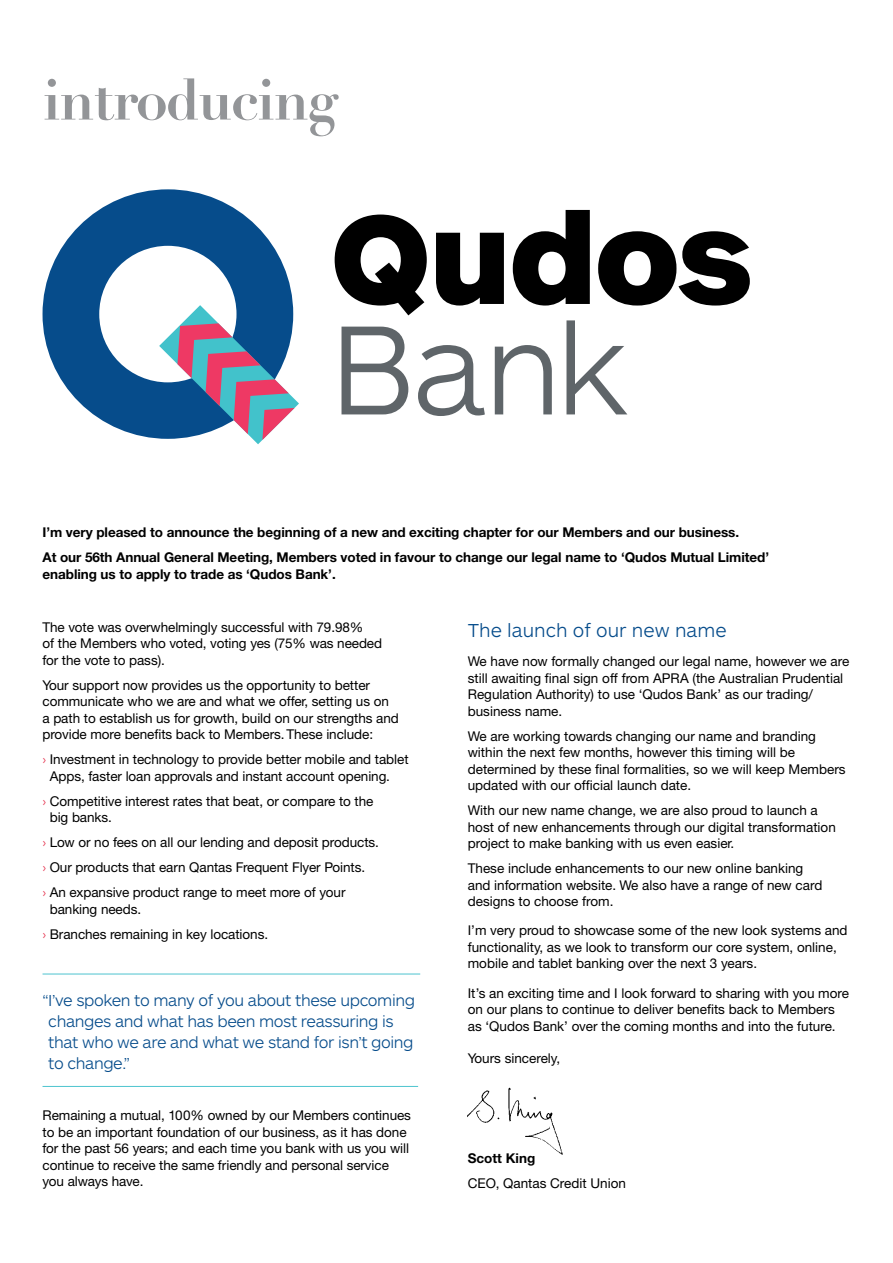
<style>
.page{position:relative;width:893px;height:1263px;background:#fff}
.page>*{position:absolute;margin:0;border:0;box-sizing:border-box;transform-origin:0 0}
.t1{font:700 57px "Didot LH";letter-spacing:-.03em;color:#939598}
.t2{font:300 19.5px "ARS Maquette";color:#064c8b}
.t3{font:300 16.5px/21px "ARS Maquette";letter-spacing:-.025em;color:#064c8b}
.t4{font:13.5px/16.5px "Helvetica Neue CE";letter-spacing:-.005em;color:#000}
.t5{font:700 13.5px/25px "Helvetica Neue";letter-spacing:-.005em;color:#000}
.s1{font-family:"ARS Maquette";font-weight:300;color:#e52d4a}
</style>
<div class="page">
<hr style="left:43px;top:1086px;width:375px;height:1px;background:#4dc4cf">
<img style="left:468px;top:1087px;width:95px;height:68px">
<svg style="left:43px;top:189px;width:250px;height:250px;fill:#064c8b"></svg>
<svg style="left:159px;top:305px;width:140px;height:139px"></svg>
<svg style="left:335px;top:215px;width:92px;height:100px"></svg>
<svg style="left:436px;top:233px;width:68px;height:73px"></svg>
<svg style="left:513px;top:210px;width:77px;height:96px"></svg>
<svg style="left:598px;top:231px;width:152px;height:75px"></svg>
<svg style="left:341px;top:327px;width:67px;height:87px"></svg>
<svg style="left:418px;top:345px;width:67px;height:71px"></svg>
<svg style="left:495px;top:345px;width:57px;height:69px"></svg>
<svg style="left:566px;top:320px;width:61px;height:94px"></svg>
<hr style="left:43px;top:974px;width:377px;height:1px;background:#4dc4cf">
<h1 class="t1" style="left:43px;top:64px;width:297px">introducing</h1>
<p class="t5" style="left:43px;top:519px;width:728px">I’m very pleased to announce the beginning of a new and exciting chapter for our Members and our business.<br>At our 56th Annual General Meeting, Members voted in favour to change our legal name to ‘Qudos Mutual Limited’</p>
<p class="t5" style="left:43px;top:561px;width:295px">enabling us to apply to trade as ‘Qudos Bank’.</p>
<p class="t4" style="left:43px;top:619px;width:341px">The vote was overwhelmingly successful with 79.98%<br>of the Members who voted, voting yes (75% was needed for the vote to pass).</p>
<p class="t4" style="left:43px;top:677px;width:358px">Your support now provides us the opportunity to better communicate who we are and what we offer, setting us on a path to establish us for growth, build on our strengths and provide more benefits back to Members. These include:</p>
<p class="t4" style="left:50px;top:751px;width:360px;text-indent:-7px"><span class="s1">›</span> Investment in technology to provide better mobile and tablet<br>Apps, faster loan approvals and instant account opening.</p>
<p class="t4" style="left:50px;top:793px;width:325px;text-indent:-7px"><span class="s1">›</span> Competitive interest rates that beat, or compare to the big banks.</p>
<p class="t4" style="left:43px;top:830px;width:338px;line-height:25px"><span class="s1">›</span> Low or no fees on all our lending and deposit products. <span class="s1">›</span> Our products that earn Qantas Frequent Flyer Points.<br><span class="s1">›</span> An expansive product range to meet more of your</p>
<p class="t4" style="left:43px;top:897px;width:227px;line-height:25px;text-indent:7px">banking needs.<br><span class="s1">›</span> Branches remaining in key locations.</p>
<p class="t3" style="left:48px;top:989px;width:368px;text-indent:-6px">“I’ve spoken to many of you about these upcoming changes and what has been most reassuring is that who we are and what we stand for isn’t going to change.”</p>
<p class="t4" style="left:43px;top:1107px;width:370px">Remaining a mutual, 100% owned by our Members continues to be an important foundation of our business, as it has done for the past 56 years; and each time you bank with us you will continue to receive the same friendly and personal service you always have.</p>
<h2 class="t2" style="left:468px;top:618px;width:260px">The launch of our new name</h2>
<p class="t4" style="left:468px;top:653px;width:383px">We have now formally changed our legal name, however we are still awaiting final sign off from APRA (the Australian Prudential Regulation Authority) to use ‘Qudos Bank’ as our trading/ business name.</p>
<p class="t4" style="left:468px;top:728px;width:379px">We are working towards changing our name and branding within the next few months, however this timing will be determined by these final formalities, so we will keep Members updated with our official launch date.</p>
<p class="t4" style="left:468px;top:802px;width:370px">With our new name change, we are also proud to launch a host of new enhancements through our digital transformation project to make banking with us even easier.</p>
<p class="t4" style="left:468px;top:860px;width:356px">These include enhancements to our new online banking and information website. We also have a range of new card designs to choose from.</p>
<p class="t4" style="left:468px;top:922px;width:381px">I’m very proud to showcase some of the new look systems and functionality, as we look to transform our core system, online, mobile and tablet banking over the next 3 years.</p>
<p class="t4" style="left:468px;top:985px;width:383px">It’s an exciting time and I look forward to sharing with you more on our plans to continue to deliver benefits back to Members as ‘Qudos Bank’ over the coming months and into the future.</p>
<p class="t4" style="left:468px;top:1050px;width:94px">Yours sincerely,</p>
<p class="t5" style="left:468px;top:1145px;width:69px">Scott King</p>
<p class="t4" style="left:468px;top:1175px;width:160px">CEO, Qantas Credit Union</p>
</div>
